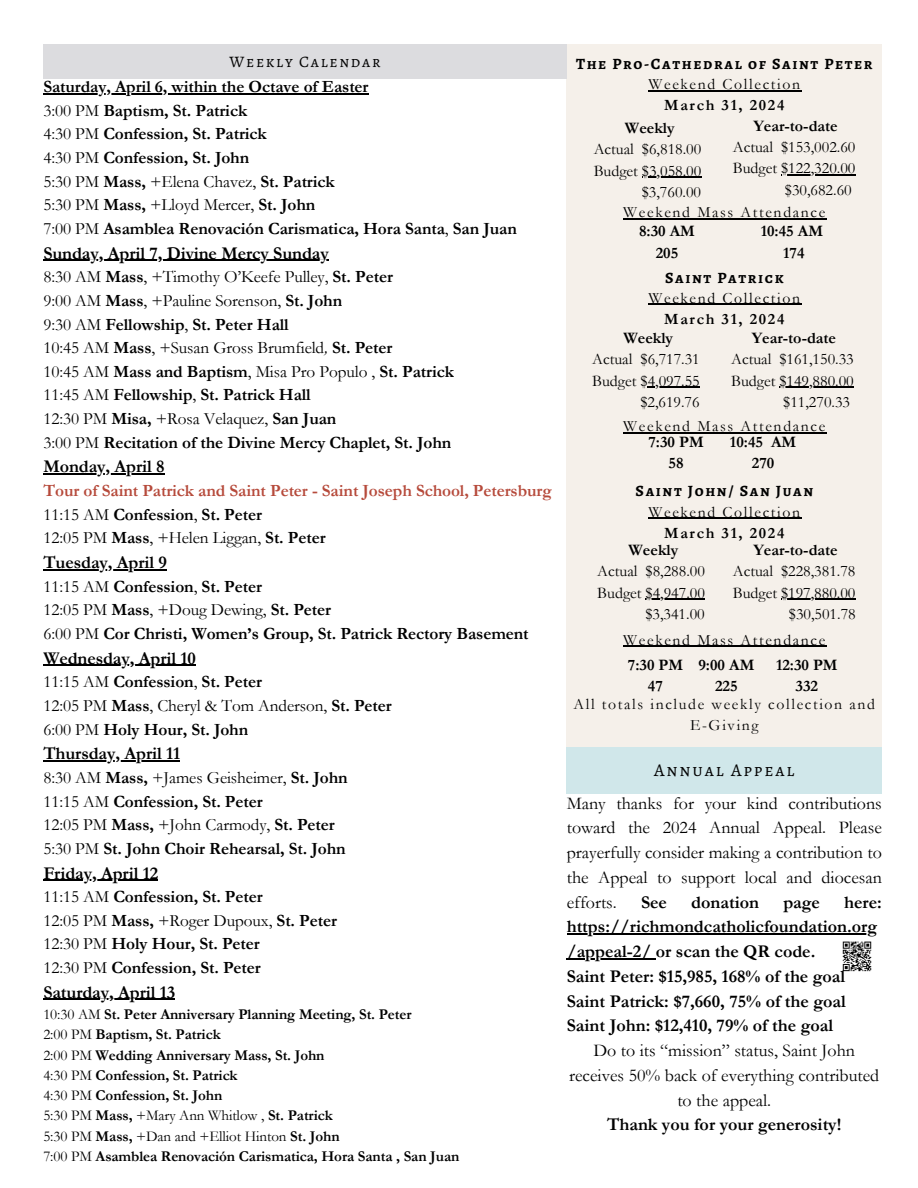
<style>
.page{position:relative;width:918px;height:1188px;background:#fff}
.page>*{position:absolute;margin:0;border:0;box-sizing:border-box;transform-origin:0 0}
.t1{font:700 18px/24.8px "Garamond";color:#000}
.t2{font:18px/24.8px "Garamond";color:#000;text-align:justify}
.t3{font:18px "Alegreya SC";letter-spacing:.105em;color:#000}
.t4{font:700 17.25px/23.7px "Garamond";letter-spacing:-.005em;color:#000}
.t5{font:700 17.25px/23.7px "Garamond";letter-spacing:-.005em;color:#b64a3b}
.t6{font:16.05px/21.3px "Garamond";color:#000;text-align:right}
.t7{font:700 16.05px/21.3px "Garamond";color:#000;text-align:center}
.t8{font:16.05px "Alegreya SC";letter-spacing:.105em;color:#000}
.t9{font:15.75px/21.3px "Garamond";letter-spacing:.105em;color:#000;text-align:center}
.t10{font:700 15.75px "Alegreya SC";letter-spacing:.105em;color:#000}
.t11{font:700 15.75px "Garamond";letter-spacing:.105em;color:#000}
.t12{font:700 15px/20.2px "Garamond";letter-spacing:-.005em;color:#000}
.s1{font-weight:400}
.s2{font-weight:400;font-style:italic}
.s3{font-weight:400;color:#000}
.s4{color:#000}
</style>
<div class="page">
<div style="left:567px;top:44px;width:315px;height:703px;background:#f5f0ea"></div>
<hr style="left:649px;top:90px;width:153px;height:1px;background:#000">
<hr style="left:623px;top:218px;width:74px;height:2px;background:#000">
<hr style="left:697px;top:218px;width:130px;height:2px;background:#000">
<hr style="left:649px;top:304px;width:153px;height:1px;background:#000">
<hr style="left:623px;top:432px;width:204px;height:1px;background:#000">
<hr style="left:649px;top:518px;width:153px;height:1px;background:#000">
<hr style="left:623px;top:646px;width:204px;height:1px;background:#000">
<hr style="left:646px;top:599px;width:59px;height:1px;background:#000">
<hr style="left:781px;top:599px;width:74px;height:1px;background:#000">
<hr style="left:648px;top:387px;width:52px;height:1px;background:#000">
<hr style="left:779px;top:387px;width:75px;height:1px;background:#000">
<hr style="left:43px;top:93px;width:325px;height:1px;background:#000">
<hr style="left:43px;top:260px;width:286px;height:1px;background:#000">
<hr style="left:43px;top:474px;width:122px;height:1px;background:#000">
<hr style="left:43px;top:569px;width:124px;height:1px;background:#000">
<hr style="left:43px;top:665px;width:153px;height:1px;background:#000">
<hr style="left:43px;top:760px;width:137px;height:2px;background:#000">
<hr style="left:43px;top:880px;width:115px;height:1px;background:#000">
<hr style="left:43px;top:999px;width:132px;height:1px;background:#000">
<div style="left:43px;top:44px;width:524px;height:34px;background:#dcdcdf"></div>
<hr style="left:642px;top:177px;width:59px;height:1px;background:#000">
<hr style="left:781px;top:174px;width:74px;height:2px;background:#000">
<img style="left:842px;top:942px;width:30px;height:30px">
<hr style="left:567px;top:934px;width:311px;height:1px;background:#000">
<hr style="left:567px;top:958px;width:89px;height:1px;background:#000">
<div style="left:567px;top:747px;width:315px;height:47px;background:#d0e7ea"></div>
<p class="t8" style="left:230px;top:50px;width:152px">Weekly Calendar</p>
<p class="t4" style="left:43px;top:75px;width:475px">Saturday, April 6, within the Octave of Easter<br><span class="s1">3:00 PM</span> Baptism, St. Patrick<br><span class="s1">4:30 PM</span> Confession, St. Patrick<br><span class="s1">4:30 PM</span> Confession, St. John<br><span class="s1">5:30 PM</span> Mass, <span class="s1">+Elena Chavez,</span> St. Patrick<br><span class="s1">5:30 PM</span> Mass, <span class="s1">+Lloyd Mercer,</span> St. John<br><span class="s1">7:00 PM</span> Asamblea Renovación Carismatica, Hora Santa<span class="s1">,</span> San Juan</p>
<p class="t1" style="left:43px;top:241px;width:287px">Sunday, April 7, Divine Mercy Sunday</p>
<p class="t4" style="left:43px;top:265px;width:412px"><span class="s1">8:30 AM</span> Mass<span class="s1">, +Timothy O’Keefe Pulley,</span> St. Peter<br><span class="s1">9:00 AM</span> Mass<span class="s1">, +Pauline Sorenson,</span> St. John<br><span class="s1">9:30 AM</span> Fellowship<span class="s1">,</span> St. Peter Hall<br><span class="s1">10:45 AM</span> Mass<span class="s1">, +Susan Gross Brumfield</span><span class="s2">,</span> St. Peter<br><span class="s1">10:45 AM</span> Mass and Baptism<span class="s1">, Misa Pro Populo ,</span> St. Patrick <span class="s1">11:45 AM</span> Fellowship<span class="s1">,</span> St. Patrick Hall<br><span class="s1">12:30 PM</span> Misa, <span class="s1">+Rosa Velaquez,</span> San Juan<br><span class="s1">3:00 PM</span> Recitation of the Divine Mercy Chaplet, St. John</p>
<p class="t1" style="left:43px;top:455px;width:123px">Monday, April 8</p>
<p class="t5" style="left:43px;top:479px;width:510px">Tour of Saint Patrick and Saint Peter - Saint Joseph School, Petersburg<br><span class="s3">11:15 AM</span> <span class="s4">Confession</span><span class="s3">,</span> <span class="s4">St. Peter<br></span><span class="s3">12:05 PM</span> <span class="s4">Mass</span><span class="s3">, +Helen Liggan,</span> <span class="s4">St. Peter</span></p>
<p class="t1" style="left:43px;top:550px;width:125px">Tuesday, April 9</p>
<p class="t4" style="left:43px;top:575px;width:487px"><span class="s1">11:15 AM</span> Confession<span class="s1">,</span> St. Peter<br><span class="s1">12:05 PM</span> Mass<span class="s1">, +Doug Dewing,</span> St. Peter<br><span class="s1">6:00 PM</span> Cor Christi, Women’s Group, St. Patrick Rectory Basement</p>
<p class="t1" style="left:43px;top:646px;width:154px">Wednesday, April 10</p>
<p class="t4" style="left:43px;top:670px;width:350px"><span class="s1">11:15 AM</span> Confession<span class="s1">,</span> St. Peter<br><span class="s1">12:05 PM</span> Mass<span class="s1">, Cheryl &amp; Tom Anderson,</span> St. Peter<br><span class="s1">6:00 PM</span> Holy Hour, St. John</p>
<p class="t1" style="left:43px;top:742px;width:138px">Thursday, April 11</p>
<p class="t4" style="left:43px;top:766px;width:306px"><span class="s1">8:30 AM</span> Mass, <span class="s1">+James Geisheimer,</span> St. John <span class="s1">11:15 AM</span> Confession, St. Peter<br><span class="s1">12:05 PM</span> Mass, <span class="s1">+John Carmody,</span> St. Peter <span class="s1">5:30 PM</span> St. John Choir Rehearsal, St. John</p>
<p class="t1" style="left:43px;top:861px;width:116px">Friday, April 12</p>
<p class="t4" style="left:43px;top:885px;width:295px"><span class="s1">11:15 AM</span> Confession, St. Peter<br><span class="s1">12:05 PM</span> Mass, <span class="s1">+Roger Dupoux,</span> St. Peter<br><span class="s1">12:30 PM</span> Holy Hour, St. Peter<br><span class="s1">12:30 PM</span> Confession, St. Peter</p>
<p class="t1" style="left:43px;top:980px;width:133px">Saturday, April 13</p>
<p class="t12" style="left:43px;top:1005px;width:418px"><span class="s1">10:30 AM</span> St. Peter Anniversary Planning Meeting, St. Peter<br><span class="s1">2:00 PM</span> Baptism, St. Patrick<br><span class="s1">2:00 PM</span> Wedding Anniversary Mass, St. John<br><span class="s1">4:30 PM</span> Confession, St. Patrick<br><span class="s1">4:30 PM</span> Confession, St. John<br><span class="s1">5:30 PM</span> Mass, <span class="s1">+Mary Ann Whitlow ,</span> St. Patrick<br><span class="s1">5:30 PM</span> Mass, <span class="s1">+Dan and +Elliot Hinton</span> St. John<br><span class="s1">7:00 PM</span> Asamblea Renovación Carismatica, Hora Santa , San Juan</p>
<p class="t10" style="left:576px;top:53px;width:298px">The Pro-Cathedral of Saint Peter</p>
<p class="t9" style="left:649px;top:74px;width:153px">Weekend Collection</p>
<p class="t11" style="left:664px;top:97px;width:122px">March 31, 2024</p>
<p class="t7" style="left:625px;top:117px;width:51px">Weekly</p>
<p class="t6" style="left:594px;top:139px;width:109px">Actual $6,818.00<br>Budget $3,058.00 $3,760.00</p>
<p class="t7" style="left:753px;top:115px;width:86px">Year-to-date</p>
<p class="t6" style="left:733px;top:136px;width:124px">Actual $153,002.60<br>Budget $122,320.00 $30,682.60</p>
<p class="t9" style="left:623px;top:202px;width:204px">Weekend Mass Attendance</p>
<p class="t7" style="left:639px;top:221px;width:57px">8:30 AM<br>205</p>
<p class="t7" style="left:761px;top:221px;width:64px">10:45 AM<br>174</p>
<p class="t10" style="left:665px;top:267px;width:120px">Saint Patrick</p>
<p class="t9" style="left:649px;top:287px;width:153px">Weekend Collection</p>
<p class="t11" style="left:664px;top:311px;width:122px">March 31, 2024</p>
<p class="t7" style="left:624px;top:327px;width:51px">Weekly</p>
<p class="t6" style="left:592px;top:349px;width:109px">Actual $6,717.31<br>Budget $4,097.55 $2,619.76</p>
<p class="t7" style="left:752px;top:327px;width:86px">Year-to-date</p>
<p class="t6" style="left:731px;top:349px;width:124px">Actual $161,150.33<br>Budget $149,880.00 $11,270.33</p>
<p class="t9" style="left:623px;top:416px;width:204px">Weekend Mass Attendance</p>
<p class="t7" style="left:648px;top:431px;width:57px">7:30 PM<br>58</p>
<p class="t7" style="left:730px;top:431px;width:68px">10:45 AM<br>270</p>
<p class="t10" style="left:636px;top:480px;width:179px">Saint John/ San Juan</p>
<p class="t9" style="left:649px;top:501px;width:153px">Weekend Collection</p>
<p class="t11" style="left:664px;top:524px;width:122px">March 31, 2024</p>
<p class="t7" style="left:629px;top:539px;width:51px">Weekly</p>
<p class="t6" style="left:597px;top:561px;width:109px">Actual $8,288.00<br>Budget $4,947.00 $3,341.00</p>
<p class="t7" style="left:753px;top:539px;width:86px">Year-to-date</p>
<p class="t6" style="left:733px;top:561px;width:124px">Actual $228,381.78<br>Budget $197,880.00 $30,501.78</p>
<p class="t9" style="left:623px;top:629px;width:204px">Weekend Mass Attendance</p>
<p class="t7" style="left:628px;top:655px;width:57px">7:30 PM<br>47</p>
<p class="t7" style="left:698px;top:655px;width:57px">9:00 AM<br>225</p>
<p class="t7" style="left:776px;top:655px;width:63px">12:30 PM<br>332</p>
<p class="t9" style="left:574px;top:694px;width:303px">All totals include weekly collection and<br>E-Giving</p>
<p class="t3" style="left:654px;top:758px;width:142px">Annual Appeal</p>
<p class="t2" style="left:567px;top:791px;width:317px">Many thanks for your kind contributions toward the 2024 Annual Appeal. Please prayerfully consider making a contribution to the Appeal to support local and diocesan efforts.</p>
<p class="t1" style="left:641px;top:890px;width:28px">See</p>
<p class="t1" style="left:691px;top:890px;width:69px">donation</p>
<p class="t1" style="left:783px;top:890px;width:38px">page</p>
<p class="t1" style="left:567px;top:890px;width:317px;text-indent:278px">here: https://richmondcatholicfoundation.org /appeal-2/ or scan the QR code.<br>Saint Peter: $15,985, 168% of the goal<br>Saint Patrick: $7,660, 75% of the goal<br>Saint John: $12,410, 79% of the goal</p>
<p class="t2" style="left:569px;top:1038px;width:312px;text-align:center">Do to its “mission” status, Saint John receives 50% back of everything contributed to the appeal.</p>
<p class="t1" style="left:607px;top:1113px;width:236px">Thank you for your generosity!</p>
</div>
